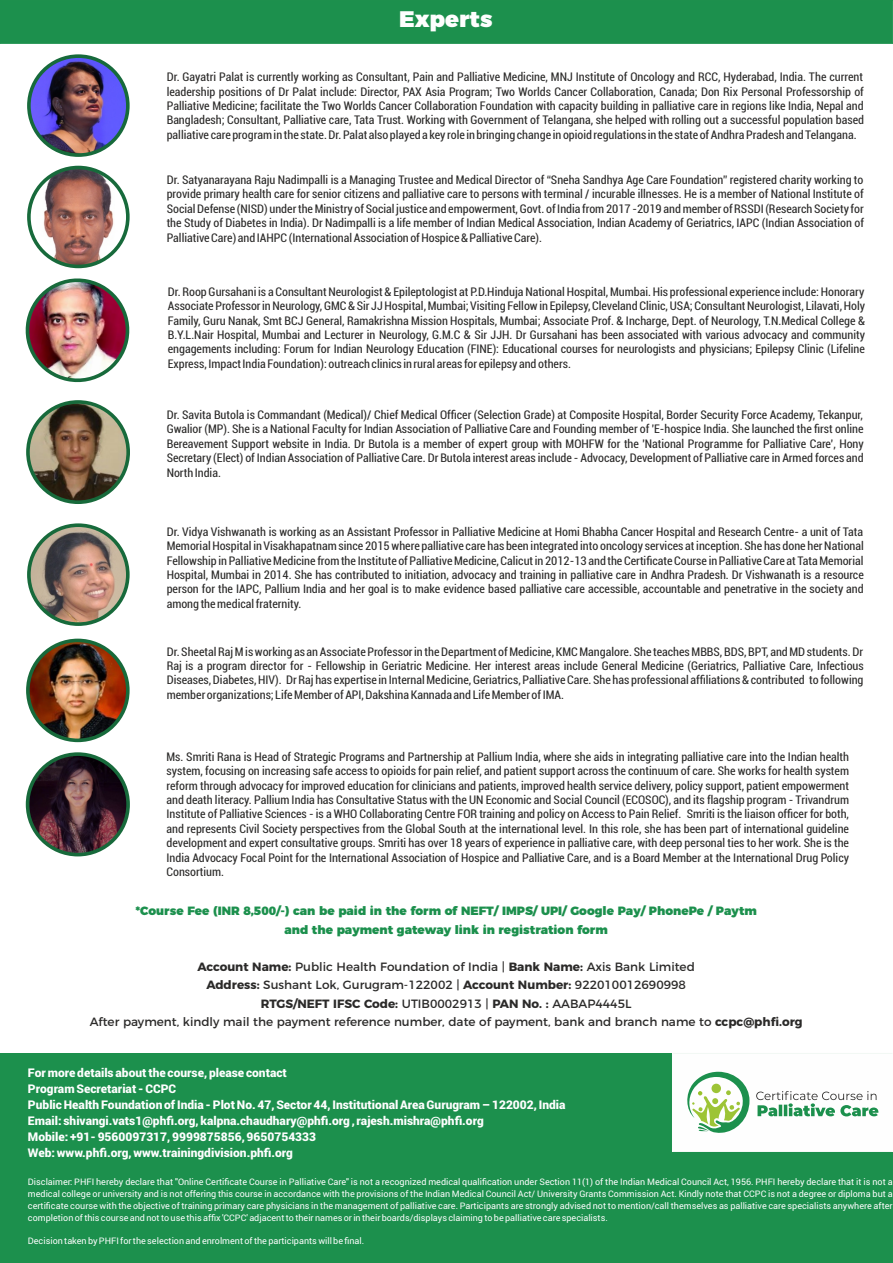
<style>
.page{position:relative;width:893px;height:1263px;background:#fff}
.page>*{position:absolute;margin:0;border:0;box-sizing:border-box;transform-origin:0 0}
.t1{font:900 22.5px "Montserrat";color:#fefefe}
.t2{font:condensed 12px/14.4px "Roboto";color:#2b2a29;text-align:justify}
.t3{font:900 12px/15.9px "Roboto";color:#fefefe}
.t4{font:12px/18.6px "Montserrat";color:#2b2a29;text-align:center}
.t5{font:900 12px/18.6px "Montserrat";color:#1c904d;text-align:center}
.t6{font:9px/11.9px "Roboto";color:#fefefe;text-align:justify}
.s1{font-weight:700}
</style>
<div class="page">
<div style="left:0;top:1053px;width:893px;height:210px;background:#1c904d"></div>
<img style="left:25px;top:278px;width:105px;height:105px">
<img style="left:28px;top:402px;width:100px;height:100px;border-radius:50%">
<div style="left:26px;top:400px;width:104px;height:104px;border:4px solid #176a3b;border-radius:50%"></div>
<img style="left:29px;top:167px;width:99px;height:99px;border-radius:50%">
<div style="left:27px;top:166px;width:103px;height:102px;border:4px solid #176a3b;border-radius:50%"></div>
<img style="left:29px;top:525px;width:99px;height:99px;border-radius:50%">
<div style="left:27px;top:523px;width:103px;height:103px;border:4px solid #176a3b;border-radius:50%"></div>
<img style="left:29px;top:56px;width:99px;height:99px;border-radius:50%">
<div style="left:27px;top:54px;width:103px;height:103px;border:4px solid #176a3b;border-radius:50%"></div>
<img style="left:28px;top:640px;width:100px;height:100px;border-radius:50%">
<div style="left:26px;top:639px;width:104px;height:103px;border:4px solid #176a3b;border-radius:50%"></div>
<img style="left:28px;top:754px;width:100px;height:101px;border-radius:50%">
<div style="left:26px;top:752px;width:104px;height:104px;border:4px solid #176a3b;border-radius:50%"></div>
<svg style="left:672px;top:1053px;width:221px;height:99px;background:#e7f1e8"></svg>
<div style="left:0;top:0;width:893px;height:44px;background:#1c904d"></div>
<h1 class="t1" style="left:399px;top:6px;width:95px">Experts</h1>
<p class="t2" style="left:167px;top:71px;width:699px">Dr. Gayatri Palat is currently working as Consultant, Pain and Palliative Medicine, MNJ Institute of Oncology and RCC, Hyderabad, India. The current leadership positions of Dr Palat include: Director, PAX Asia Program; Two Worlds Cancer Collaboration, Canada; Don Rix Personal Professorship of Palliative Medicine; facilitate the Two Worlds Cancer Collaboration Foundation with capacity building in palliative care in regions like India, Nepal and Bangladesh; Consultant, Palliative care, Tata Trust. Working with Government of Telangana, she helped with rolling out a successful population based palliative care program in the state. Dr. Palat also played a key role in bringing change in opioid regulations in the state of Andhra Pradesh and Telangana.</p>
<p class="t2" style="left:167px;top:174px;width:699px">Dr. Satyanarayana Raju Nadimpalli is a Managing Trustee and Medical Director of “Sneha Sandhya Age Care Foundation” registered charity working to provide primary health care for senior citizens and palliative care to persons with terminal / incurable illnesses. He is a member of National Institute of Social Defense (NISD) under the Ministry of Social justice and empowerment, Govt. of India from 2017 -2019 and member of RSSDI (Research Society for the Study of Diabetes in India). Dr Nadimpalli is a life member of Indian Medical Association, Indian Academy of Geriatrics, IAPC (Indian Association of Palliative Care) and IAHPC (International Association of Hospice &amp; Palliative Care).</p>
<p class="t2" style="left:168px;top:286px;width:699px">Dr. Roop Gursahani is a Consultant Neurologist &amp; Epileptologist at P.D.Hinduja National Hospital, Mumbai. His professional experience include: Honorary Associate Professor in Neurology, GMC &amp; Sir JJ Hospital, Mumbai; Visiting Fellow in Epilepsy, Cleveland Clinic, USA; Consultant Neurologist, Lilavati, Holy Family, Guru Nanak, Smt BCJ General, Ramakrishna Mission Hospitals, Mumbai; Associate Prof. &amp; Incharge, Dept. of Neurology, T.N.Medical College &amp; B.Y.L.Nair Hospital, Mumbai and Lecturer in Neurology, G.M.C &amp; Sir JJH. Dr Gursahani has been associated with various advocacy and community engagements including: Forum for Indian Neurology Education (FINE): Educational courses for neurologists and physicians; Epilepsy Clinic (Lifeline Express, Impact India Foundation): outreach clinics in rural areas for epilepsy and others.</p>
<p class="t2" style="left:167px;top:409px;width:699px">Dr. Savita Butola is Commandant (Medical)/ Chief Medical Officer (Selection Grade) at Composite Hospital, Border Security Force Academy, Tekanpur, Gwalior (MP). She is a National Faculty for Indian Association of Palliative Care and Founding member of 'E-hospice India. She launched the first online Bereavement Support website in India. Dr Butola is a member of expert group with MOHFW for the 'National Programme for Palliative Care', Hony Secretary (Elect) of Indian Association of Palliative Care. Dr Butola interest areas include - Advocacy, Development of Palliative care in Armed forces and North India.</p>
<p class="t2" style="left:167px;top:526px;width:699px">Dr. Vidya Vishwanath is working as an Assistant Professor in Palliative Medicine at Homi Bhabha Cancer Hospital and Research Centre- a unit of Tata Memorial Hospital in Visakhapatnam since 2015 where palliative care has been integrated into oncology services at inception. She has done her National Fellowship in Palliative Medicine from the Institute of Palliative Medicine, Calicut in 2012-13 and the Certificate Course in Palliative Care at Tata Memorial Hospital, Mumbai in 2014. She has contributed to initiation, advocacy and training in palliative care in Andhra Pradesh. Dr Vishwanath is a resource person for the IAPC, Pallium India and her goal is to make evidence based palliative care accessible, accountable and penetrative in the society and among the medical fraternity.</p>
<p class="t2" style="left:167px;top:645px;width:698px">Dr. Sheetal Raj M is working as an Associate Professor in the Department of Medicine, KMC Mangalore. She teaches MBBS, BDS, BPT, and MD students. Dr Raj is a program director for - Fellowship in Geriatric Medicine. Her interest areas include General Medicine (Geriatrics, Palliative Care, Infectious Diseases, Diabetes, HIV). Dr Raj has expertise in Internal Medicine, Geriatrics, Palliative Care. She has professional affiliations &amp; contributed to following member organizations; Life Member of API, Dakshina Kannada and Life Member of IMA.</p>
<p class="t2" style="left:166px;top:751px;width:684px">Ms. Smriti Rana is Head of Strategic Programs and Partnership at Pallium India, where she aids in integrating palliative care into the Indian health system, focusing on increasing safe access to opioids for pain relief, and patient support across the continuum of care. She works for health system reform through advocacy for improved education for clinicians and patients, improved health service delivery, policy support, patient empowerment and death literacy. Pallium India has Consultative Status with the UN Economic and Social Council (ECOSOC), and its flagship program - Trivandrum Institute of Palliative Sciences - is a WHO Collaborating Centre FOR training and policy on Access to Pain Relief. Smriti is the liaison officer for both, and represents Civil Society perspectives from the Global South at the international level. In this role, she has been part of international guideline development and expert consultative groups. Smriti has over 18 years of experience in palliative care, with deep personal ties to her work. She is the India Advocacy Focal Point for the International Association of Hospice and Palliative Care, and is a Board Member at the International Drug Policy Consortium.</p>
<p class="t5" style="left:135px;top:902px;width:623px">*Course Fee (INR 8,500/-) can be paid in the form of NEFT/ IMPS/ UPI/ Google Pay/ PhonePe / Paytm and the payment gateway link in registration form</p>
<p class="t4" style="left:90px;top:957px;width:714px"><span class="s1">Account Name:</span> Public Health Foundation of India | <span class="s1">Bank Name:</span> Axis Bank Limited<br><span class="s1">Address:</span> Sushant Lok, Gurugram-122002 | <span class="s1">Account Number:</span> 922010012690998<br><span class="s1">RTGS/NEFT IFSC Code:</span> UTIB0002913 | <span class="s1">PAN No. :</span> AABAP4445L<br>After payment, kindly mail the payment reference number, date of payment, bank and branch name to <span class="s1">ccpc@phfi.org</span></p>
<p class="t3" style="left:28px;top:1065px;width:539px">For more details about the course, please contact<br>Program Secretariat - CCPC<br>Public Health Foundation of India - Plot No. 47, Sector 44, Institutional Area Gurugram – 122002, India Email: shivangi.vats1@phfi.org, kalpna.chaudhary@phfi.org , rajesh.mishra@phfi.org<br>Mobile: +91- 9560097317, 9999875856, 9650754333<br>Web: www.phfi.org, www.trainingdivision.phfi.org</p>
<p class="t6" style="left:28px;top:1176px;width:866px">Disclaimer: PHFI hereby declare that "Online Certificate Course in Palliative Care" is not a recognized medical qualification under Section 11(1) of the Indian Medical Council Act, 1956. PHFI hereby declare that it is not a medical college or university and is not offering this course in accordance with the provisions of the Indian Medical Council Act/ University Grants Commission Act. Kindly note that CCPC is not a degree or diploma but a certificate course with the objective of training primary care physicians in the management of palliative care. Participants are strongly advised not to mention/call themselves as palliative care specialists anywhere after completion of this course and not to use this affix 'CCPC' adjacent to their names or in their boards/displays claiming to be palliative care specialists.</p>
<p class="t6" style="left:28px;top:1235px;width:338px">Decision taken by PHFI for the selection and enrolment of the participants will be final.</p>
</div>
